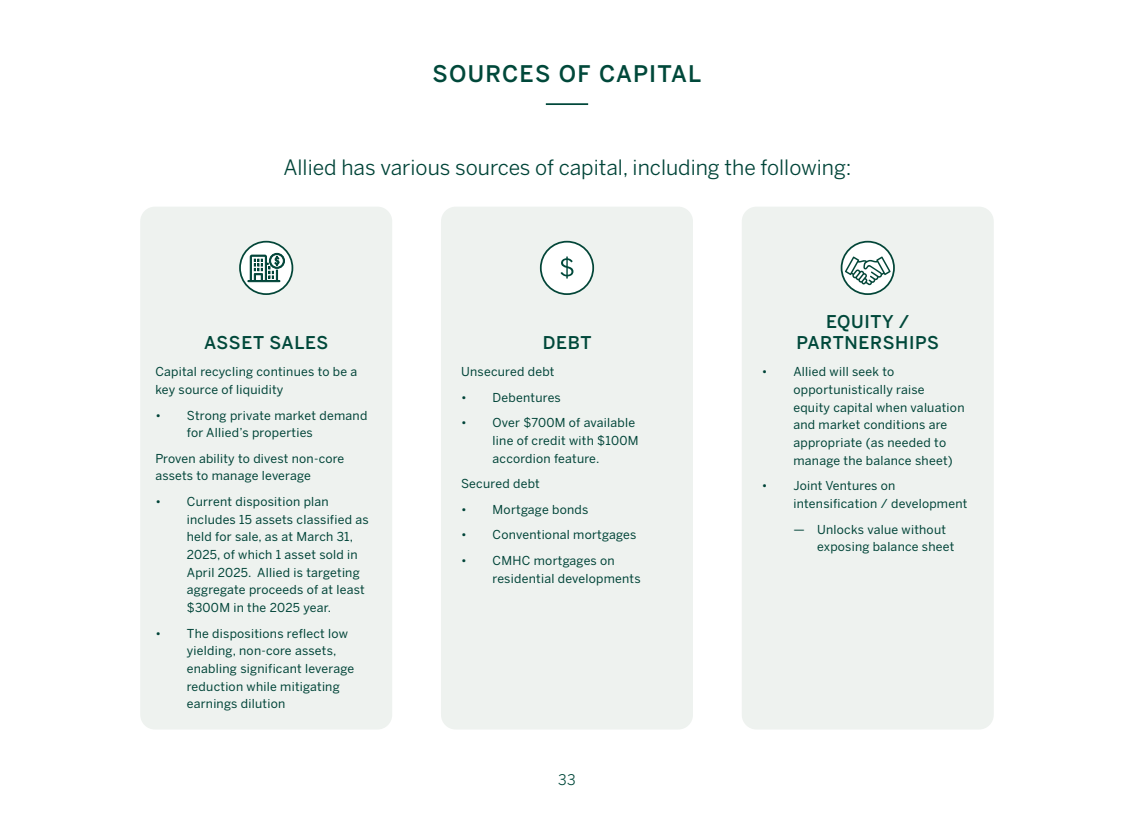
<style>
.page{position:relative;width:1134px;height:819px;background:#fff}
.page>*{position:absolute;margin:0;border:0;box-sizing:border-box;transform-origin:0 0}
.t1{font:500 22.75px "Benton Sans";letter-spacing:.05em;color:#00483a}
.t2{font:21px "Benton Sans";color:#004438}
.t3{font:500 17.5px "Benton Sans";letter-spacing:.04em;color:#00483a}
.t4{font:14.53px "Benton Sans";color:#00483a}
.t5{font:12.25px/17.7px "Benton Sans";letter-spacing:.02em;color:#004438}
</style>
<div class="page">
<div style="left:140px;top:207px;width:252px;height:523px;background:#eef2ef;border-radius:15px"></div>
<div style="left:742px;top:207px;width:252px;height:523px;background:#eef2ef;border-radius:15px"></div>
<div style="left:441px;top:207px;width:252px;height:523px;background:#eef2ef;border-radius:15px"></div>
<hr style="left:546px;top:103px;width:42px;height:2px;background:#00483a">
<div style="left:842px;top:242px;width:52px;height:52px;background:#fff;border-radius:50%"></div>
<div style="left:841px;top:241px;width:54px;height:54px;border:2px solid #034638;border-radius:50%"></div>
<svg style="left:845px;top:256px;width:46px;height:30px"></svg>
<svg style="left:240px;top:242px;width:52px;height:52px"></svg>
<div style="left:239px;top:241px;width:54px;height:54px;border:2px solid #034638;border-radius:50%"></div>
<div style="left:541px;top:242px;width:52px;height:52px;background:#fff;border-radius:50%"></div>
<div style="left:540px;top:241px;width:54px;height:54px;border:2px solid #034638;border-radius:50%"></div>
<svg style="left:248px;top:253px;width:37px;height:29px"></svg>
<svg style="left:561px;top:257px;width:12px;height:22px"></svg>
<h1 class="t1" style="left:433px;top:60px;width:270px">SOURCES OF CAPITAL</h1>
<h2 class="t2" style="left:283px;top:155px;width:570px">Allied has various sources of capital, including the following:</h2>
<h3 class="t3" style="left:204px;top:332px;width:126px">ASSET SALES</h3>
<p class="t5" style="left:155px;top:363px;width:204px">Capital recycling continues to be a key source of liquidity</p>
<p class="t5" style="left:187px;top:406px;width:182px;text-indent:-31px">• Strong private market demand for Allied’s properties</p>
<p class="t5" style="left:155px;top:450px;width:191px">Proven ability to divest non-core assets to manage leverage</p>
<p class="t5" style="left:187px;top:493px;width:183px;text-indent:-31px">• Current disposition plan includes 15 assets classified as held for sale, as at March 31,<br>2025, of which 1 asset sold in<br>April 2025. Allied is targeting aggregate proceeds of at least $300M in the 2025 year.</p>
<p class="t5" style="left:187px;top:624px;width:169px;text-indent:-31px">• The dispositions reflect low yielding, non-core assets, enabling significant leverage reduction while mitigating earnings dilution</p>
<h3 class="t3" style="left:826px;top:311px;width:85px">EQUITY /</h3>
<h3 class="t3" style="left:543px;top:332px;width:50px">DEBT</h3>
<h3 class="t3" style="left:796px;top:332px;width:144px">PARTNERSHIPS</h3>
<p class="t5" style="left:461px;top:363px;width:95px">Unsecured debt</p>
<p class="t5" style="left:461px;top:389px;width:101px">• Debentures</p>
<p class="t5" style="left:493px;top:414px;width:147px;text-indent:-31px">• Over $700M of available line of credit with $100M accordion feature.</p>
<p class="t5" style="left:461px;top:475px;width:80px">Secured debt</p>
<p class="t5" style="left:461px;top:501px;width:129px">• Mortgage bonds</p>
<p class="t5" style="left:461px;top:526px;width:177px">• Conventional mortgages</p>
<p class="t5" style="left:493px;top:552px;width:150px;text-indent:-31px">• CMHC mortgages on residential developments</p>
<p class="t4" style="left:558px;top:771px;width:19px">33</p>
<p class="t5" style="left:793px;top:363px;width:173px;text-indent:-31px">• Allied will seek to opportunistically raise<br>equity capital when valuation and market conditions are appropriate (as needed to manage the balance sheet)</p>
<p class="t5" style="left:793px;top:477px;width:176px;text-indent:-31px">• Joint Ventures on intensification / development</p>
<p class="t5" style="left:817px;top:520px;width:139px;text-indent:-24px">— Unlocks value without exposing balance sheet</p>
</div>
